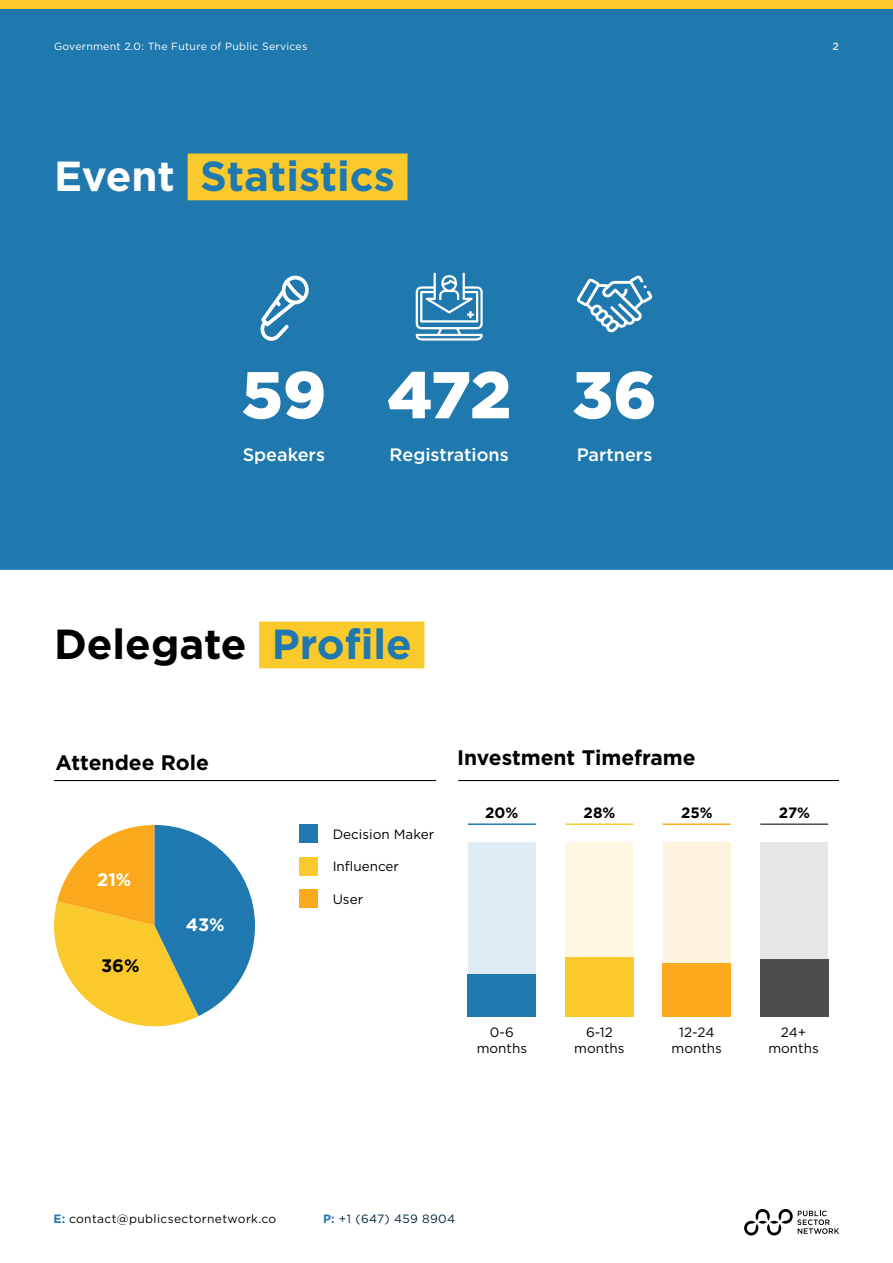
<style>
.page{position:relative;width:893px;height:1263px;background:#fff}
.page>*{position:absolute;margin:0;border:0;box-sizing:border-box;transform-origin:0 0}
.t1{font:900 66px "Gotham";letter-spacing:-.01em;color:#fff}
.t2{font:700 42px "Gotham";color:#1f79af}
.t3{font:700 42px "Gotham";color:#000}
.t4{font:700 21px "Gotham";color:#000}
.t5{font:500 18px "Gotham";color:#fff}
.t6{font:700 18px "Gotham";color:#fff}
.t7{font:700 18px "Gotham";color:#000}
.t8{font:700 15px "Gotham";color:#000}
.t9{font:13.5px/16.2px "Gotham";color:#000;text-align:center}
.t10{font:12px "Gotham";letter-spacing:.03em;color:#000}
.t11{font:12px "Gotham";letter-spacing:.03em;color:#002a3d}
.t12{font:10.5px "Gotham";letter-spacing:.025em;color:#fff}
.t13{font:500 10.5px "Gotham";color:#e9e9ea}
.s1{color:#fff}
.s2{color:#1f79af}
.s3{font-weight:700;color:#1f79af}
</style>
<div class="page">
<svg style="left:54px;top:825px;width:201px;height:202px"></svg>
<div style="left:0;top:8px;width:893px;height:562px;background:#1f79af"></div>
<svg style="left:416px;top:273px;width:67px;height:68px"></svg>
<svg style="left:261px;top:274px;width:49px;height:67px"></svg>
<svg style="left:577px;top:275px;width:75px;height:57px"></svg>
<div style="left:468px;top:843px;width:68px;height:174px;background:#e0ecf4"></div>
<div style="left:663px;top:843px;width:68px;height:174px;background:#fef3df"></div>
<div style="left:565px;top:843px;width:68px;height:174px;background:#fef7e2"></div>
<div style="left:760px;top:843px;width:68px;height:174px;background:#e6e6e6"></div>
<hr style="left:54px;top:780px;width:382px;height:1px;background:#000">
<hr style="left:458px;top:780px;width:381px;height:1px;background:#000">
<div style="left:760px;top:959px;width:68px;height:58px;background:#4d4d4f"></div>
<div style="left:663px;top:964px;width:68px;height:53px;background:#fba91d"></div>
<div style="left:565px;top:957px;width:68px;height:60px;background:#fac92c"></div>
<div style="left:468px;top:974px;width:68px;height:43px;background:#1f79af"></div>
<hr style="left:468px;top:823px;width:68px;height:2px;background:#1f79af">
<hr style="left:565px;top:823px;width:68px;height:2px;background:#fac92c">
<hr style="left:663px;top:823px;width:68px;height:2px;background:#fba91d">
<hr style="left:760px;top:823px;width:68px;height:2px;background:#4d4d4f">
<div style="left:300px;top:825px;width:18px;height:18px;background:#1f79af"></div>
<div style="left:300px;top:857px;width:18px;height:18px;background:#fac92c"></div>
<div style="left:300px;top:889px;width:18px;height:18px;background:#fba91d"></div>
<div style="left:188px;top:154px;width:220px;height:46px;background:#fac92c"></div>
<div style="left:259px;top:622px;width:165px;height:46px;background:#fac92c"></div>
<svg style="left:744px;top:1209px;width:95px;height:26px"></svg>
<div style="left:0;top:0;width:893px;height:8px;background:#fac92c"></div>
<p class="t12" style="left:54px;top:40px;width:255px">Government 2.0: The Future of Public Services</p>
<p class="t13" style="left:832px;top:40px;width:8px">2</p>
<h2 class="t2" style="left:54px;top:148px;width:342px"><span class="s1">Event</span> Statistics</h2>
<h1 class="t1" style="left:241px;top:349px;width:86px">59</h1>
<h1 class="t1" style="left:387px;top:349px;width:126px">472</h1>
<h3 class="t5" style="left:243px;top:443px;width:84px">Speakers</h3>
<h3 class="t5" style="left:390px;top:443px;width:121px">Registrations</h3>
<h1 class="t1" style="left:572px;top:349px;width:86px">36</h1>
<h3 class="t5" style="left:577px;top:443px;width:77px">Partners</h3>
<h2 class="t3" style="left:54px;top:616px;width:359px">Delegate <span class="s2">Profile</span></h2>
<h3 class="t4" style="left:56px;top:749px;width:155px">Attendee Role</h3>
<h3 class="t4" style="left:457px;top:744px;width:240px">Investment Timeframe</h3>
<h3 class="t6" style="left:97px;top:868px;width:36px">21%</h3>
<h3 class="t7" style="left:101px;top:953px;width:40px">36%</h3>
<h3 class="t6" style="left:186px;top:912px;width:41px">43%</h3>
<p class="t9" style="left:333px;top:826px;width:103px">Decision Maker</p>
<p class="t9" style="left:333px;top:858px;width:68px">Influencer</p>
<p class="t9" style="left:333px;top:890px;width:32px">User</p>
<p class="t8" style="left:485px;top:803px;width:35px">20%</p>
<p class="t8" style="left:584px;top:803px;width:33px">28%</p>
<p class="t8" style="left:681px;top:803px;width:33px">25%</p>
<p class="t8" style="left:779px;top:803px;width:33px">27%</p>
<p class="t9" style="left:477px;top:1024px;width:52px">0-6 months</p>
<p class="t9" style="left:574px;top:1024px;width:52px">6-12 months</p>
<p class="t9" style="left:672px;top:1024px;width:52px">12-24 months</p>
<p class="t9" style="left:768px;top:1024px;width:52px">24+ months</p>
<p class="t10" style="left:54px;top:1211px;width:224px"><span class="s3">E:</span> contact@publicsectornetwork.co</p>
<p class="t11" style="left:323px;top:1211px;width:134px"><span class="s3">P:</span> +1 (647) 459 8904</p>
</div>
